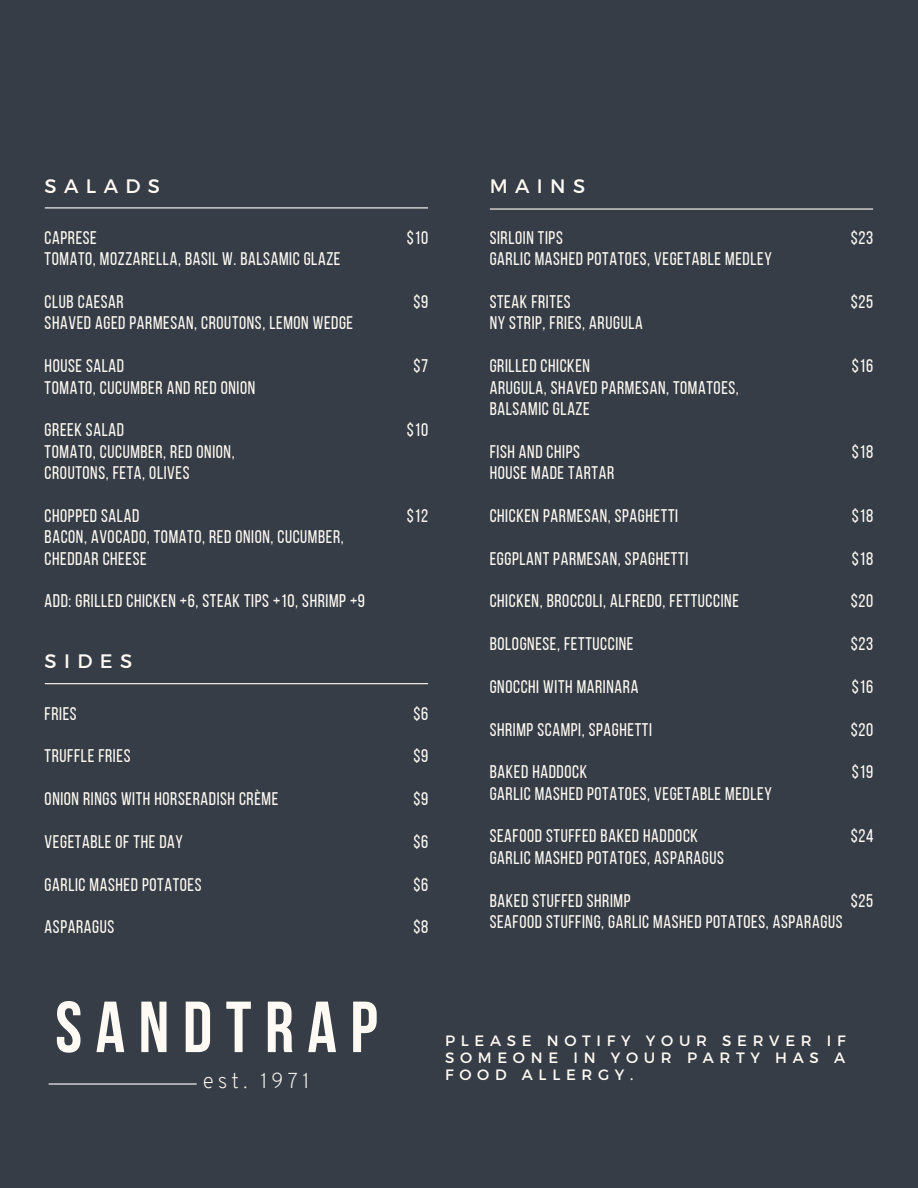
<style>
.page{position:relative;width:918px;height:1188px;background:#363d46}
.page>*{position:absolute;margin:0;border:0;box-sizing:border-box;transform-origin:0 0}
.t1{font:700 72.15px "Bebas Neue";letter-spacing:.185em;color:#fffbf4}
.t2{font:200 21px "Overpass";letter-spacing:.185em;color:#fffbf4}
.t3{font:19.5px "Montserrat";letter-spacing:.38em;color:#fffbf4}
.t4{font:18.3px "Bebas Neue";letter-spacing:.035em;color:#fffbf4}
.t5{font:15px/16.8px "Montserrat";letter-spacing:.38em;color:#fffbf4;text-align:justify}
</style>
<div class="page">
<hr style="left:49px;top:1083px;width:147px;height:2px;background:#fff">
<hr style="left:490px;top:208px;width:383px;height:2px;background:#fffbf4">
<hr style="left:45px;top:683px;width:383px;height:1px;background:#fffbf4">
<hr style="left:45px;top:207px;width:383px;height:1px;background:#fff">
<p class="t3" style="left:45px;top:173px;width:117px">SALADS</p>
<p class="t4" style="left:45px;top:230px;width:54px">CAPRESE</p>
<p class="t4" style="left:45px;top:252px;width:297px">TOMATO, MOZZARELLA, BASIL W. BALSAMIC GLAZE</p>
<p class="t4" style="left:45px;top:294px;width:81px">CLUB CAESAR</p>
<p class="t4" style="left:45px;top:316px;width:310px">SHAVED AGED PARMESAN, CROUTONS, LEMON WEDGE</p>
<p class="t4" style="left:45px;top:358px;width:81px">HOUSE SALAD</p>
<p class="t4" style="left:45px;top:380px;width:212px">TOMATO, CUCUMBER AND RED ONION</p>
<p class="t4" style="left:45px;top:423px;width:81px">GREEK SALAD</p>
<p class="t4" style="left:45px;top:444px;width:192px">TOMATO, CUCUMBER, RED ONION,</p>
<p class="t4" style="left:45px;top:465px;width:146px">CROUTONS, FETA, OLIVES</p>
<p class="t4" style="left:45px;top:508px;width:96px">CHOPPED SALAD</p>
<p class="t4" style="left:45px;top:529px;width:301px">BACON, AVOCADO, TOMATO, RED ONION, CUCUMBER,</p>
<p class="t4" style="left:45px;top:551px;width:104px">CHEDDAR CHEESE</p>
<p class="t4" style="left:45px;top:594px;width:322px">ADD: GRILLED CHICKEN +6, STEAK TIPS +10, SHRIMP +9</p>
<p class="t3" style="left:45px;top:649px;width:89px">SIDES</p>
<p class="t4" style="left:45px;top:706px;width:34px">FRIES</p>
<p class="t4" style="left:45px;top:749px;width:87px">TRUFFLE FRIES</p>
<p class="t4" style="left:45px;top:791px;width:235px">ONION RINGS WITH HORSERADISH CRÈME</p>
<p class="t4" style="left:45px;top:834px;width:140px">VEGETABLE OF THE DAY</p>
<p class="t4" style="left:45px;top:877px;width:158px">GARLIC MASHED POTATOES</p>
<p class="t4" style="left:45px;top:920px;width:71px">ASPARAGUS</p>
<p class="t1" style="left:55px;top:998px;width:324px">SANDTRAP</p>
<p class="t2" style="left:203px;top:1072px;width:108px">est. 1971</p>
<p class="t4" style="left:407px;top:230px;width:23px">$10</p>
<p class="t4" style="left:414px;top:294px;width:16px">$9</p>
<p class="t4" style="left:414px;top:358px;width:16px">$7</p>
<p class="t4" style="left:407px;top:423px;width:23px">$10</p>
<p class="t4" style="left:407px;top:508px;width:23px">$12</p>
<p class="t4" style="left:414px;top:706px;width:16px">$6</p>
<p class="t4" style="left:414px;top:749px;width:16px">$9</p>
<p class="t4" style="left:414px;top:791px;width:16px">$9</p>
<p class="t4" style="left:414px;top:834px;width:16px">$6</p>
<p class="t4" style="left:414px;top:877px;width:16px">$6</p>
<p class="t4" style="left:413px;top:920px;width:16px">$8</p>
<p class="t3" style="left:490px;top:173px;width:97px">MAINS</p>
<p class="t4" style="left:490px;top:230px;width:75px">SIRLOIN TIPS</p>
<p class="t4" style="left:490px;top:252px;width:284px">GARLIC MASHED POTATOES, VEGETABLE MEDLEY</p>
<p class="t4" style="left:490px;top:294px;width:82px">STEAK FRITES</p>
<p class="t4" style="left:490px;top:316px;width:155px">NY STRIP, FRIES, ARUGULA</p>
<p class="t4" style="left:490px;top:358px;width:102px">GRILLED CHICKEN</p>
<p class="t4" style="left:490px;top:380px;width:251px">ARUGULA, SHAVED PARMESAN, TOMATOES,</p>
<p class="t4" style="left:490px;top:401px;width:102px">BALSAMIC GLAZE</p>
<p class="t4" style="left:490px;top:444px;width:92px">FISH AND CHIPS</p>
<p class="t4" style="left:490px;top:465px;width:126px">HOUSE MADE TARTAR</p>
<p class="t4" style="left:490px;top:508px;width:190px">CHICKEN PARMESAN, SPAGHETTI</p>
<p class="t4" style="left:490px;top:551px;width:200px">EGGPLANT PARMESAN, SPAGHETTI</p>
<p class="t4" style="left:490px;top:594px;width:251px">CHICKEN, BROCCOLI, ALFREDO, FETTUCCINE</p>
<p class="t4" style="left:490px;top:636px;width:145px">BOLOGNESE, FETTUCCINE</p>
<p class="t4" style="left:490px;top:679px;width:150px">GNOCCHI WITH MARINARA</p>
<p class="t4" style="left:490px;top:722px;width:164px">SHRIMP SCAMPI, SPAGHETTI</p>
<p class="t4" style="left:490px;top:765px;width:99px">BAKED HADDOCK</p>
<p class="t4" style="left:490px;top:786px;width:284px">GARLIC MASHED POTATOES, VEGETABLE MEDLEY</p>
<p class="t4" style="left:490px;top:829px;width:210px">SEAFOOD STUFFED BAKED HADDOCK</p>
<p class="t4" style="left:490px;top:850px;width:236px">GARLIC MASHED POTATOES, ASPARAGUS</p>
<p class="t4" style="left:490px;top:893px;width:142px">BAKED STUFFED SHRIMP</p>
<p class="t4" style="left:490px;top:914px;width:354px">SEAFOOD STUFFING, GARLIC MASHED POTATOES, ASPARAGUS</p>
<p class="t4" style="left:851px;top:230px;width:24px">$23</p>
<p class="t4" style="left:851px;top:294px;width:24px">$25</p>
<p class="t4" style="left:852px;top:358px;width:23px">$16</p>
<p class="t4" style="left:852px;top:444px;width:23px">$18</p>
<p class="t4" style="left:852px;top:508px;width:23px">$18</p>
<p class="t4" style="left:852px;top:551px;width:23px">$18</p>
<p class="t4" style="left:851px;top:594px;width:24px">$20</p>
<p class="t4" style="left:851px;top:636px;width:24px">$23</p>
<p class="t4" style="left:852px;top:679px;width:23px">$16</p>
<p class="t4" style="left:851px;top:722px;width:24px">$20</p>
<p class="t4" style="left:852px;top:765px;width:23px">$19</p>
<p class="t4" style="left:851px;top:829px;width:24px">$24</p>
<p class="t4" style="left:851px;top:893px;width:24px">$25</p>
<p class="t5" style="left:445px;top:1032px;width:402px">PLEASE NOTIFY YOUR SERVER IF SOMEONE IN YOUR PARTY HAS A FOOD ALLERGY.</p>
</div>
